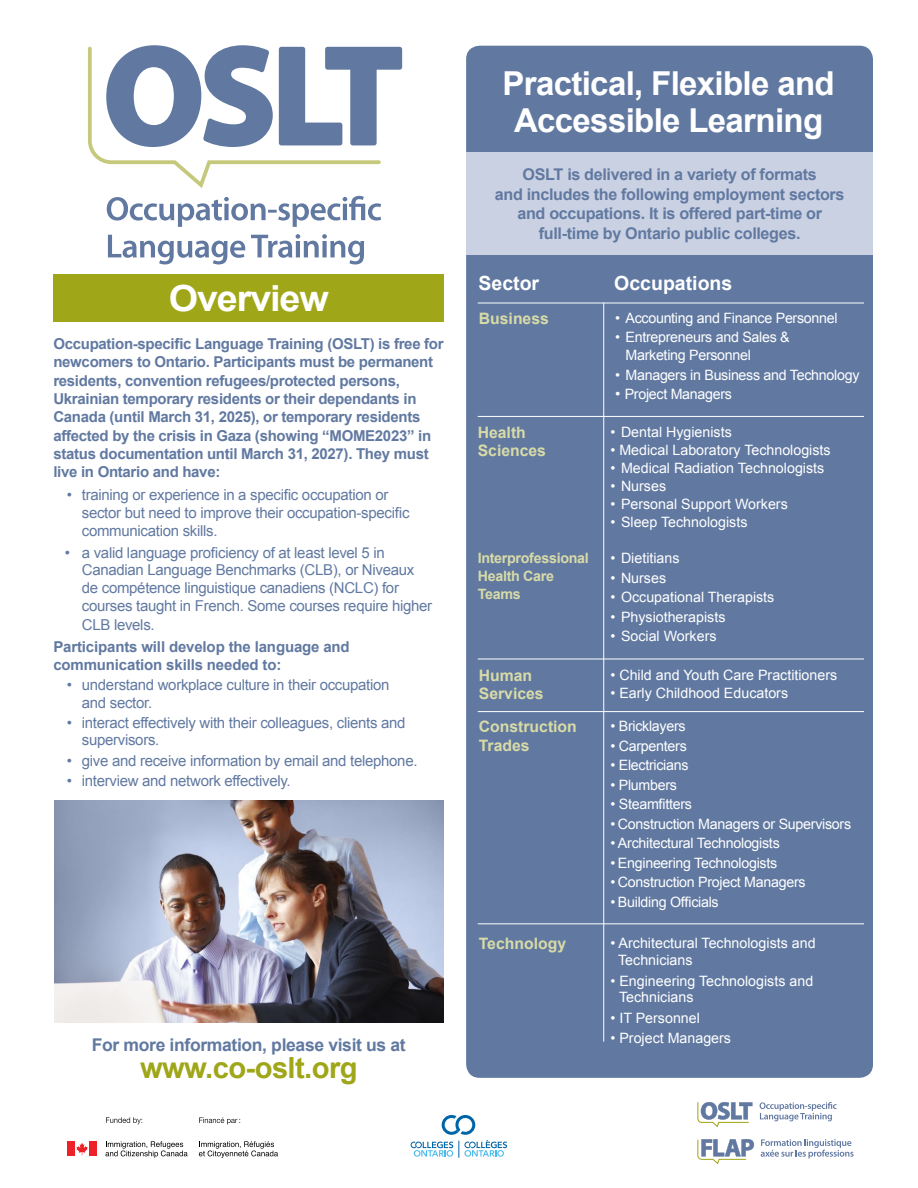
<style>
.page{position:relative;width:918px;height:1188px;background:#fff}
.page>*{position:absolute;margin:0;border:0;box-sizing:border-box;transform-origin:0 0}
.t1{font:700 36px "Arial";letter-spacing:-.03em;color:#fff;scale:1.05 1}
.t2{font:700 33px/37.5px "Arial";letter-spacing:-.02em;color:#fff;text-align:center}
.t3{font:700 29.1px "Arial";letter-spacing:-.02em;color:#9fa617}
.t4{font:700 19.5px "Arial";color:#fff}
.t5{font:700 17.55px "Arial";letter-spacing:-.02em;color:#6179a1}
.t6{font:700 16.2px/19.5px "Arial";letter-spacing:-.02em;color:#6179a1;text-align:center}
.t7{font:700 15.75px/18px "Arial";color:#d8dba7}
.t8{font:15px/17.7px "Arial";letter-spacing:-.02em;color:#6179a1}
.t9{font:700 15px/18.3px "Arial";letter-spacing:-.02em;color:#6179a1}
.t10{font:14.25px/16.5px "Arial";color:#fff}
.t11{font:14.25px/18px "Arial";letter-spacing:-.02em;color:#fff}
.t12{font:700 14.25px/18px "Arial";letter-spacing:-.02em;color:#d8dba7}
.s1{font-size:15px}
</style>
<div class="page">
<div style="left:67px;top:1142px;width:8px;height:14px;background:#ed2127"></div>
<svg style="left:76px;top:1143px;width:12px;height:12px"></svg>
<div style="left:89px;top:1142px;width:8px;height:14px;background:#ed2127"></div>
<svg style="left:199px;top:1141px;width:79px;height:17px"></svg>
<svg style="left:106px;top:1117px;width:36px;height:7px"></svg>
<svg style="left:105px;top:1141px;width:83px;height:17px"></svg>
<svg style="left:199px;top:1117px;width:41px;height:8px"></svg>
<svg style="left:761px;top:1139px;width:93px;height:19px"></svg>
<svg style="left:697px;top:1139px;width:57px;height:25px"></svg>
<svg style="left:697px;top:1102px;width:55px;height:25px"></svg>
<svg style="left:760px;top:1102px;width:77px;height:19px"></svg>
<svg style="left:411px;top:1115px;width:96px;height:42px"></svg>
<svg style="left:88px;top:45px;width:314px;height:182px"></svg>
<svg style="left:108px;top:235px;width:137px;height:29px"></svg>
<svg style="left:251px;top:234px;width:113px;height:30px"></svg>
<img style="left:54px;top:801px;width:390px;height:222px">
<div style="left:53px;top:274px;width:391px;height:48px;background:#9fa617"></div>
<div style="left:466px;top:46px;width:407px;height:1032px;background:#6179a1;border-radius:14px"></div>
<hr style="left:478px;top:303px;width:386px;height:1px;background:#fff">
<hr style="left:603px;top:303px;width:1px;height:739px;background:#fff">
<hr style="left:478px;top:416px;width:386px;height:1px;background:#fff">
<hr style="left:478px;top:659px;width:386px;height:1px;background:#fff">
<hr style="left:478px;top:711px;width:386px;height:1px;background:#fff">
<hr style="left:478px;top:923px;width:386px;height:1px;background:#fff">
<div style="left:466px;top:152px;width:407px;height:103px;background:#cad1e2"></div>
<h1 class="t1" style="left:169px;top:275px;width:154px">Overview</h1>
<p class="t9" style="left:53px;top:335px;width:392px">Occupation-specific Language Training (OSLT) is free for newcomers to Ontario. Participants must be permanent residents, convention refugees/protected persons, Ukrainian temporary residents or their dependants in Canada (until March 31, 2025), or temporary residents affected by the crisis in Gaza (showing “MOME2023” in status documentation until March 31, 2027). They must live in Ontario and have:</p>
<p class="t8" style="left:82px;top:486px;width:329px;text-indent:-15px">• training or experience in a specific occupation or sector but need to improve their occupation-specific communication skills.</p>
<p class="t8" style="left:82px;top:544px;width:352px;text-indent:-17px">• a valid language proficiency of at least level 5 in Canadian Language Benchmarks (CLB), or Niveaux de compétence linguistique canadiens (NCLC) for courses taught in French. Some courses require higher</p>
<p class="t8" style="left:82px;top:616px;width:74px">CLB levels.</p>
<p class="t9" style="left:53px;top:638px;width:298px">Participants will develop the language and communication skills needed to:</p>
<p class="t8" style="left:82px;top:676px;width:309px;text-indent:-15px">• understand workplace culture in their occupation and sector.</p>
<p class="t8" style="left:82px;top:714px;width:325px;text-indent:-15px">• interact effectively with their colleagues, clients and supervisors.</p>
<p class="t8" style="left:67px;top:752px;width:352px">• give and receive information by email and telephone.</p>
<p class="t8" style="left:67px;top:772px;width:225px">• interview and network effectively.</p>
<p class="t5" style="left:92px;top:1033px;width:316px">For more information, please visit us at</p>
<h3 class="t3" style="left:140px;top:1049px;width:219px">www.co-oslt.org</h3>
<h2 class="t2" style="left:503px;top:65px;width:334px">Practical, Flexible and<br>Accessible Learning</h2>
<p class="t6" style="left:495px;top:165px;width:351px">OSLT is delivered in a variety of formats<br>and includes the following employment sectors and occupations. It is offered part-time or full-time by Ontario public colleges.</p>
<h3 class="t4" style="left:478px;top:270px;width:62px">Sector</h3>
<h3 class="t4" style="left:614px;top:270px;width:120px">Occupations</h3>
<p class="t7" style="left:479px;top:310px;width:72px">Business</p>
<p class="t11" style="left:615px;top:309px;width:224px">• Accounting and Finance Personnel</p>
<p class="t11" style="left:626px;top:328px;width:166px;text-indent:-11px">• Entrepreneurs and Sales &amp;<br>Marketing Personnel</p>
<p class="t11" style="left:615px;top:366px;width:246px">• Managers in Business and Technology</p>
<p class="t11" style="left:615px;top:385px;width:119px"><span class="s1">•</span> Project Managers</p>
<p class="t7" style="left:478px;top:424px;width:70px">Health<br>Sciences</p>
<p class="t12" style="left:478px;top:549px;width:113px">Interprofessional<br>Health Care<br>Teams</p>
<p class="t10" style="left:611px;top:424px;width:123px">• Dental Hygienists</p>
<p class="t10" style="left:611px;top:442px;width:222px">• Medical Laboratory Technologists</p>
<p class="t10" style="left:611px;top:460px;width:215px">• Medical Radiation Technologists</p>
<p class="t10" style="left:611px;top:478px;width:57px">• Nurses</p>
<p class="t10" style="left:611px;top:496px;width:179px">• Personal Support Workers</p>
<p class="t10" style="left:611px;top:514px;width:138px">• Sleep Technologists</p>
<p class="t10" style="left:611px;top:550px;width:71px">• Dietitians</p>
<p class="t10" style="left:611px;top:569px;width:57px">• Nurses</p>
<p class="t10" style="left:611px;top:589px;width:165px">• Occupational Therapists</p>
<p class="t10" style="left:611px;top:608px;width:117px">• Physiotherapists</p>
<p class="t10" style="left:611px;top:628px;width:108px">• Social Workers</p>
<p class="t7" style="left:479px;top:667px;width:66px">Human<br>Services</p>
<p class="t10" style="left:610px;top:667px;width:228px">• Child and Youth Care Practitioners</p>
<p class="t10" style="left:610px;top:685px;width:179px">• Early Childhood Educators</p>
<p class="t7" style="left:479px;top:718px;width:99px;line-height:18.9px">Construction<br>Trades</p>
<p class="t11" style="left:610px;top:717px;width:77px">• Bricklayers</p>
<p class="t11" style="left:610px;top:737px;width:78px">• Carpenters</p>
<p class="t11" style="left:610px;top:756px;width:80px">• Electricians</p>
<p class="t11" style="left:610px;top:776px;width:68px">• Plumbers</p>
<p class="t11" style="left:610px;top:795px;width:83px">• Steamfitters</p>
<p class="t11" style="left:610px;top:815px;width:242px">• Construction Managers or Supervisors</p>
<p class="t11" style="left:610px;top:834px;width:171px">• Architectural Technologists</p>
<p class="t11" style="left:610px;top:854px;width:168px">• Engineering Technologists</p>
<p class="t11" style="left:610px;top:873px;width:197px">• Construction Project Managers</p>
<p class="t11" style="left:610px;top:893px;width:110px">• Building Officials</p>
<p class="t7" style="left:479px;top:935px;width:89px">Technology</p>
<p class="t10" style="left:618px;top:935px;width:199px;text-indent:-8px">• Architectural Technologists and<br>Technicians</p>
<p class="t10" style="left:619px;top:972px;width:196px;text-indent:-9px">• Engineering Technologists and<br>Technicians</p>
<p class="t10" style="left:610px;top:1010px;width:91px">• IT Personnel</p>
<p class="t10" style="left:610px;top:1029px;width:122px">• Project Managers</p>
</div>
